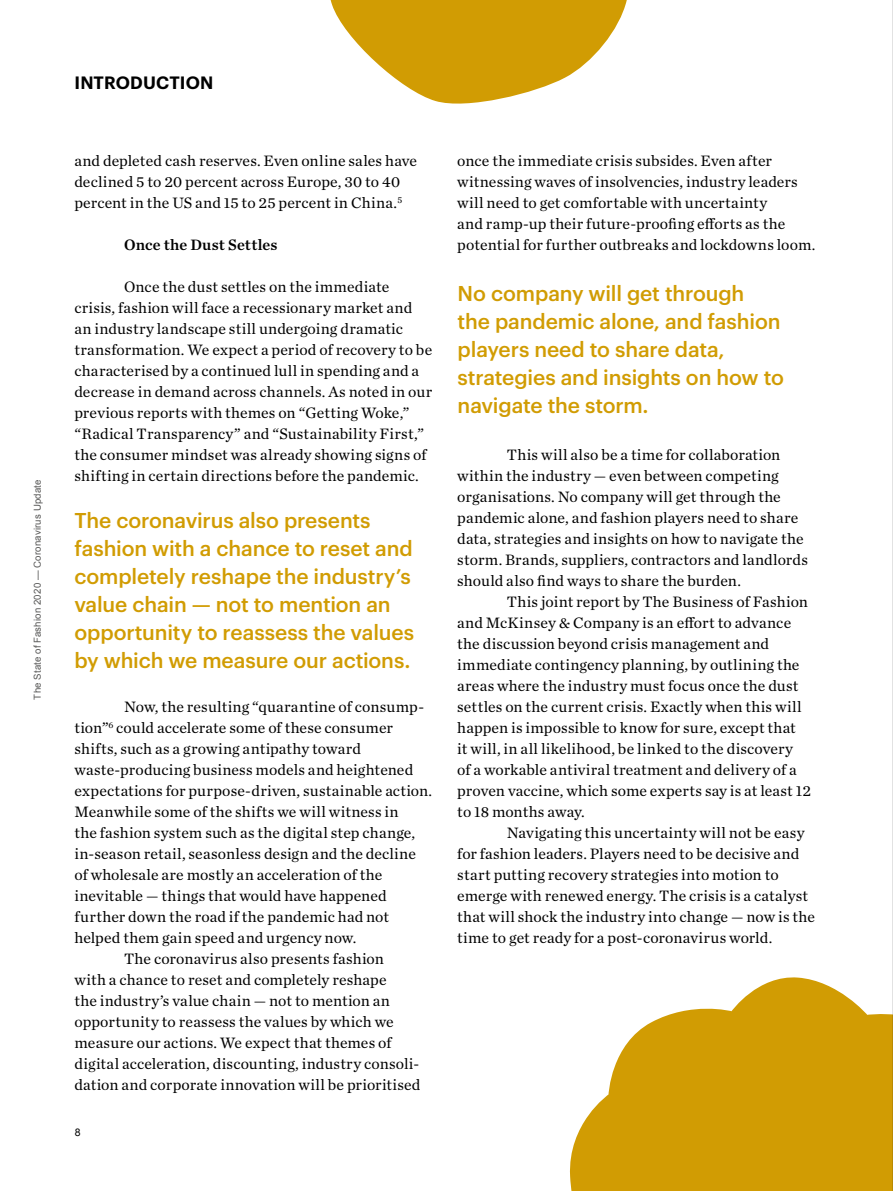
<style>
.page{position:relative;width:893px;height:1191px;background:#fff}
.page>*{position:absolute;margin:0;border:0;box-sizing:border-box;transform-origin:0 0}
.t1{font:500 21px/28px "Graphik";letter-spacing:-.005em;color:#d19c03}
.t2{font:600 17.5px "Graphik";letter-spacing:.01em;color:#000}
.t3{font:15.75px/21px "Chronicle Text G1";letter-spacing:.01em;color:#000}
.t4{font:15.75px "Chronicle Text G1 Semi";letter-spacing:.01em;color:#000}
.t5{font:10.5px "Arial";color:#000}
.t6{font:9.62px "Arial";letter-spacing:.02em;color:#575756}
</style>
<div class="page">
<svg style="left:569px;top:977px;width:323px;height:214px;fill:#d19c03"></svg>
<svg style="left:330px;top:0;width:297px;height:104px"></svg>
<hr style="left:892px;top:0;width:1px;height:1191px;background:#c6c6c6">
<p class="t6" style="left:31px;top:699px;width:221px;rotate:-90deg">The State of Fashion 2020 — Coronavirus Update</p>
<p class="t2" style="left:75px;top:69px;width:141px">INTRODUCTION</p>
<p class="t3" style="left:74px;top:149px;width:344px">and depleted cash reserves. Even online sales have declined 5 to 20 percent across Europe, 30 to 40 percent in the US and 15 to 25 percent in China.<sup>5</sup></p>
<p class="t4" style="left:124px;top:232px;width:155px">Once the Dust Settles</p>
<p class="t3" style="left:74px;top:275px;width:359px;text-indent:50px">Once the dust settles on the immediate crisis, fashion will face a recessionary market and an industry landscape still undergoing dramatic transformation. We expect a period of recovery to be characterised by a continued lull in spending and a decrease in demand across channels. As noted in our previous reports with themes on “Getting Woke,” “Radical Transparency” and “Sustainability First,” the consumer mindset was already showing signs of shifting in certain directions before the pandemic.</p>
<h1 class="t1" style="left:74px;top:504px;width:341px">The coronavirus also presents fashion with a chance to reset and completely reshape the industry’s value chain — not to mention an opportunity to reassess the values by which we measure our actions.</h1>
<p class="t3" style="left:124px;top:695px;width:302px">Now, the resulting “quarantine of consump-</p>
<p class="t3" style="left:74px;top:716px;width:320px">tion”<sup>6</sup> could accelerate some of these consumer</p>
<p class="t3" style="left:74px;top:737px;width:288px">shifts, such as a growing antipathy toward</p>
<p class="t3" style="left:74px;top:758px;width:340px">waste-producing business models and heightened</p>
<p class="t3" style="left:74px;top:779px;width:359px">expectations for purpose-driven, sustainable action.</p>
<p class="t3" style="left:74px;top:800px;width:326px">Meanwhile some of the shifts we will witness in</p>
<p class="t3" style="left:74px;top:821px;width:342px">the fashion system such as the digital step change,</p>
<p class="t3" style="left:74px;top:842px;width:343px">in-season retail, seasonless design and the decline</p>
<p class="t3" style="left:74px;top:863px;width:309px">of wholesale are mostly an acceleration of the</p>
<p class="t3" style="left:74px;top:884px;width:314px">inevitable — things that would have happened</p>
<p class="t3" style="left:74px;top:905px;width:316px">further down the road if the pandemic had not</p>
<p class="t3" style="left:74px;top:926px;width:284px">helped them gain speed and urgency now.</p>
<p class="t3" style="left:124px;top:947px;width:261px">The coronavirus also presents fashion</p>
<p class="t3" style="left:74px;top:968px;width:314px">with a chance to reset and completely reshape</p>
<p class="t3" style="left:74px;top:989px;width:317px">the industry’s value chain — not to mention an</p>
<p class="t3" style="left:74px;top:1010px;width:321px">opportunity to reassess the values by which we</p>
<p class="t3" style="left:74px;top:1031px;width:319px">measure our actions. We expect that themes of</p>
<p class="t3" style="left:74px;top:1052px;width:346px">digital acceleration, discounting, industry consoli-</p>
<p class="t3" style="left:74px;top:1073px;width:348px">dation and corporate innovation will be prioritised</p>
<p class="t5" style="left:75px;top:1125px;width:7px">8</p>
<p class="t3" style="left:457px;top:149px;width:360px">once the immediate crisis subsides. Even after witnessing waves of insolvencies, industry leaders will need to get comfortable with uncertainty<br>and ramp-up their future-proofing efforts as the potential for further outbreaks and lockdowns loom.</p>
<h1 class="t1" style="left:458px;top:277px;width:328px">No company will get through<br>the pandemic alone, and fashion players need to share data, strategies and insights on how to navigate the storm.</h1>
<p class="t3" style="left:457px;top:443px;width:352px;text-indent:50px">This will also be a time for collaboration within the industry — even between competing organisations. No company will get through the pandemic alone, and fashion players need to share data, strategies and insights on how to navigate the storm. Brands, suppliers, contractors and landlords should also find ways to share the burden.</p>
<p class="t3" style="left:457px;top:590px;width:355px;text-indent:50px">This joint report by The Business of Fashion and McKinsey &amp; Company is an effort to advance the discussion beyond crisis management and immediate contingency planning, by outlining the areas where the industry must focus once the dust settles on the current crisis. Exactly when this will happen is impossible to know for sure, except that<br>it will, in all likelihood, be linked to the discovery<br>of a workable antiviral treatment and delivery of a proven vaccine, which some experts say is at least 12 to 18 months away.</p>
<p class="t3" style="left:457px;top:821px;width:359px;text-indent:50px">Navigating this uncertainty will not be easy for fashion leaders. Players need to be decisive and start putting recovery strategies into motion to emerge with renewed energy. The crisis is a catalyst that will shock the industry into change — now is the time to get ready for a post-coronavirus world.</p>
</div>
